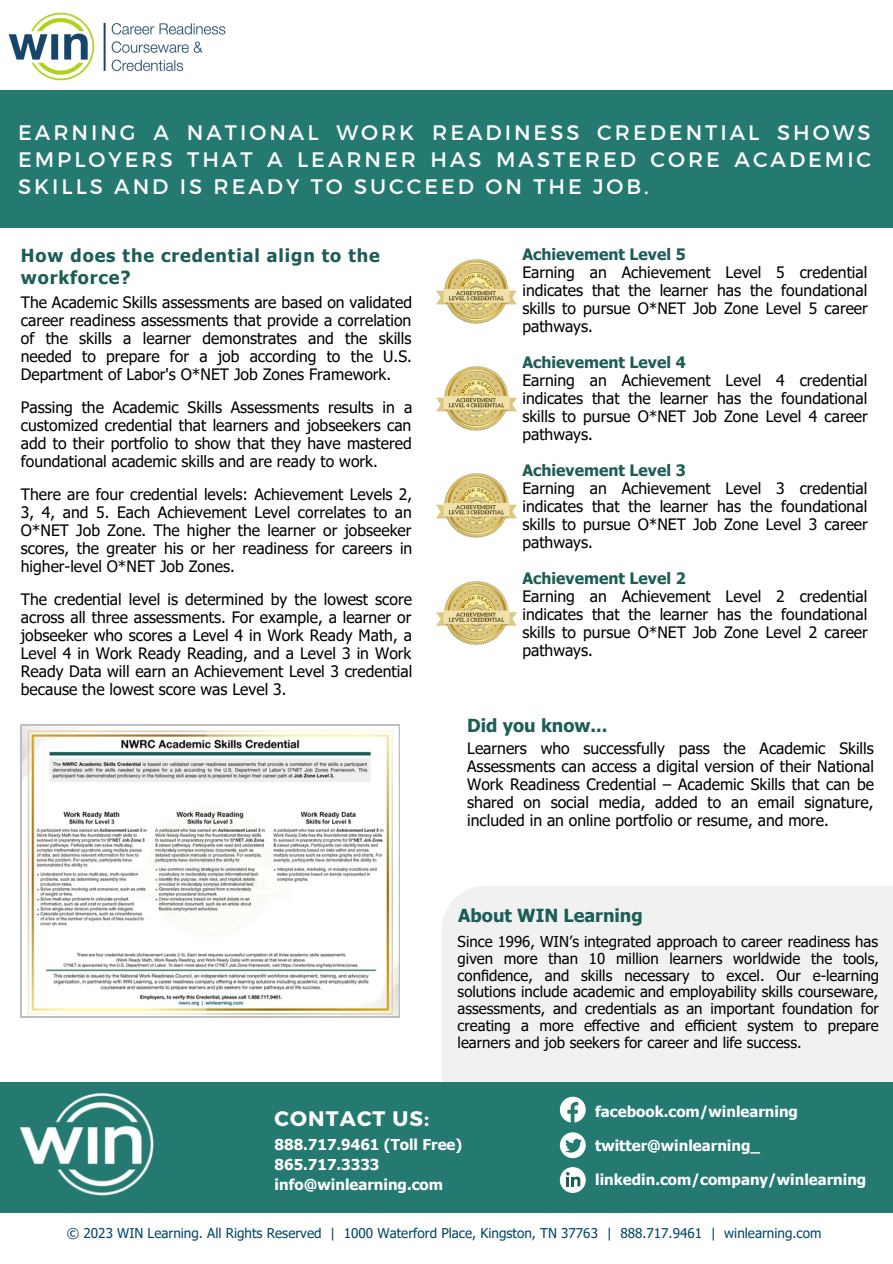
<style>
.page{position:relative;width:893px;height:1264px;background:#fff}
.page>*{position:absolute;margin:0;border:0;box-sizing:border-box;transform-origin:0 0}
.t1{font:21px/27px "Montserrat";letter-spacing:.14em;color:#fff;text-align:justify}
.t2{font:700 21px "Montserrat";letter-spacing:.055em;color:#fff}
.t3{font:700 18px/21.3px "Tahoma";letter-spacing:.05em;color:#1c5d55}
.t4{font:700 18px "Tahoma";color:#1c5d55}
.t5{font:15.75px/18px "Tahoma";color:#000;text-align:justify}
.t6{font:700 15.75px "Tahoma";color:#1c5d55}
.t7{font:15px/16.8px "Tahoma";color:#000;text-align:justify}
.t8{font:700 15px "Tahoma";color:#fff}
.t9{font:13.5px "Tahoma";color:#004668}
</style>
<div class="page">
<img style="left:8px;top:13px;width:217px;height:67px">
<div style="left:442px;top:886px;width:450px;height:195px;background:#f0f1f0"></div>
<div style="left:0;top:1081px;width:892px;height:131px;background:#247a70"></div>
<img style="left:19px;top:1093px;width:135px;height:103px">
<svg style="left:560px;top:1167px;width:25px;height:25px"></svg>
<svg style="left:560px;top:1132px;width:25px;height:26px"></svg>
<svg style="left:560px;top:1096px;width:25px;height:26px"></svg>
<div style="left:0;top:91px;width:892px;height:137px;background:#247a70"></div>
<img style="left:436px;top:259px;width:80px;height:65px">
<img style="left:436px;top:366px;width:80px;height:65px">
<img style="left:436px;top:473px;width:80px;height:65px">
<img style="left:436px;top:581px;width:80px;height:64px">
<svg style="left:21px;top:724px;width:379px;height:293px"></svg>
<img style="left:36px;top:737px;width:350px;height:54px">
<p class="t1" style="left:18px;top:118px;width:854px">EARNING A NATIONAL WORK READINESS CREDENTIAL SHOWS EMPLOYERS THAT A LEARNER HAS MASTERED CORE ACADEMIC SKILLS AND IS READY TO SUCCEED ON THE JOB.</p>
<p class="t3" style="left:21px;top:245px;width:360px">How does the credential align to the workforce?</p>
<p class="t5" style="left:21px;top:292px;width:392px">The Academic Skills assessments are based on validated career readiness assessments that provide a correlation of the skills a learner demonstrates and the skills needed to prepare for a job according to the U.S.<br>Department of Labor's O*NET Job Zones Framework.</p>
<p class="t5" style="left:21px;top:397px;width:393px">Passing the Academic Skills Assessments results in a customized credential that learners and jobseekers can add to their portfolio to show that they have mastered foundational academic skills and are ready to work.</p>
<p class="t5" style="left:21px;top:484px;width:393px">There are four credential levels: Achievement Levels 2, 3, 4, and 5. Each Achievement Level correlates to an O*NET Job Zone. The higher the learner or jobseeker scores, the greater his or her readiness for careers in higher-level O*NET Job Zones.</p>
<p class="t5" style="left:21px;top:589px;width:393px">The credential level is determined by the lowest score across all three assessments. For example, a learner or jobseeker who scores a Level 4 in Work Ready Math, a Level 4 in Work Ready Reading, and a Level 3 in Work Ready Data will earn an Achievement Level 3 credential because the lowest score was Level 3.</p>
<p class="t6" style="left:522px;top:244px;width:165px">Achievement Level 5</p>
<p class="t5" style="left:522px;top:263px;width:347px">Earning an Achievement Level 5 credential indicates that the learner has the foundational skills to pursue O*NET Job Zone Level 5 career pathways.</p>
<p class="t6" style="left:522px;top:352px;width:165px">Achievement Level 4</p>
<p class="t5" style="left:522px;top:371px;width:347px">Earning an Achievement Level 4 credential indicates that the learner has the foundational skills to pursue O*NET Job Zone Level 4 career pathways.</p>
<p class="t6" style="left:522px;top:460px;width:165px">Achievement Level 3</p>
<p class="t5" style="left:522px;top:479px;width:347px">Earning an Achievement Level 3 credential indicates that the learner has the foundational skills to pursue O*NET Job Zone Level 3 career pathways.</p>
<p class="t6" style="left:522px;top:568px;width:165px">Achievement Level 2</p>
<p class="t5" style="left:522px;top:587px;width:347px">Earning an Achievement Level 2 credential indicates that the learner has the foundational skills to pursue O*NET Job Zone Level 2 career pathways.</p>
<p class="t4" style="left:467px;top:714px;width:142px">Did you know...</p>
<p class="t5" style="left:467px;top:738px;width:408px">Learners who successfully pass the Academic Skills Assessments can access a digital version of their National Work Readiness Credential – Academic Skills that can be shared on social media, added to an email signature, included in an online portfolio or resume, and more.</p>
<p class="t4" style="left:458px;top:903px;width:186px">About WIN Learning</p>
<p class="t7" style="left:457px;top:932px;width:423px">Since 1996, WIN’s integrated approach to career readiness has given more than 10 million learners worldwide the tools, confidence, and skills necessary to excel. Our e-learning solutions include academic and employability skills courseware, assessments, and credentials as an important foundation for creating a more effective and efficient system to prepare learners and job seekers for career and life success.</p>
<p class="t2" style="left:274px;top:1104px;width:156px">CONTACT US:</p>
<p class="t8" style="left:274px;top:1134px;width:189px">888.717.9461 (Toll Free)</p>
<p class="t8" style="left:274px;top:1154px;width:106px">865.717.3333</p>
<p class="t8" style="left:274px;top:1175px;width:170px">info@winlearning.com</p>
<p class="t8" style="left:595px;top:1102px;width:204px">facebook.com/winlearning</p>
<p class="t8" style="left:595px;top:1135px;width:166px">twitter@winlearning_</p>
<p class="t8" style="left:595px;top:1169px;width:272px">linkedin.com/company/winlearning</p>
<p class="t9" style="left:67px;top:1224px;width:756px">© 2023 WIN Learning. All Rights Reserved | 1000 Waterford Place, Kingston, TN 37763 | 888.717.9461 | winlearning.com</p>
</div>
